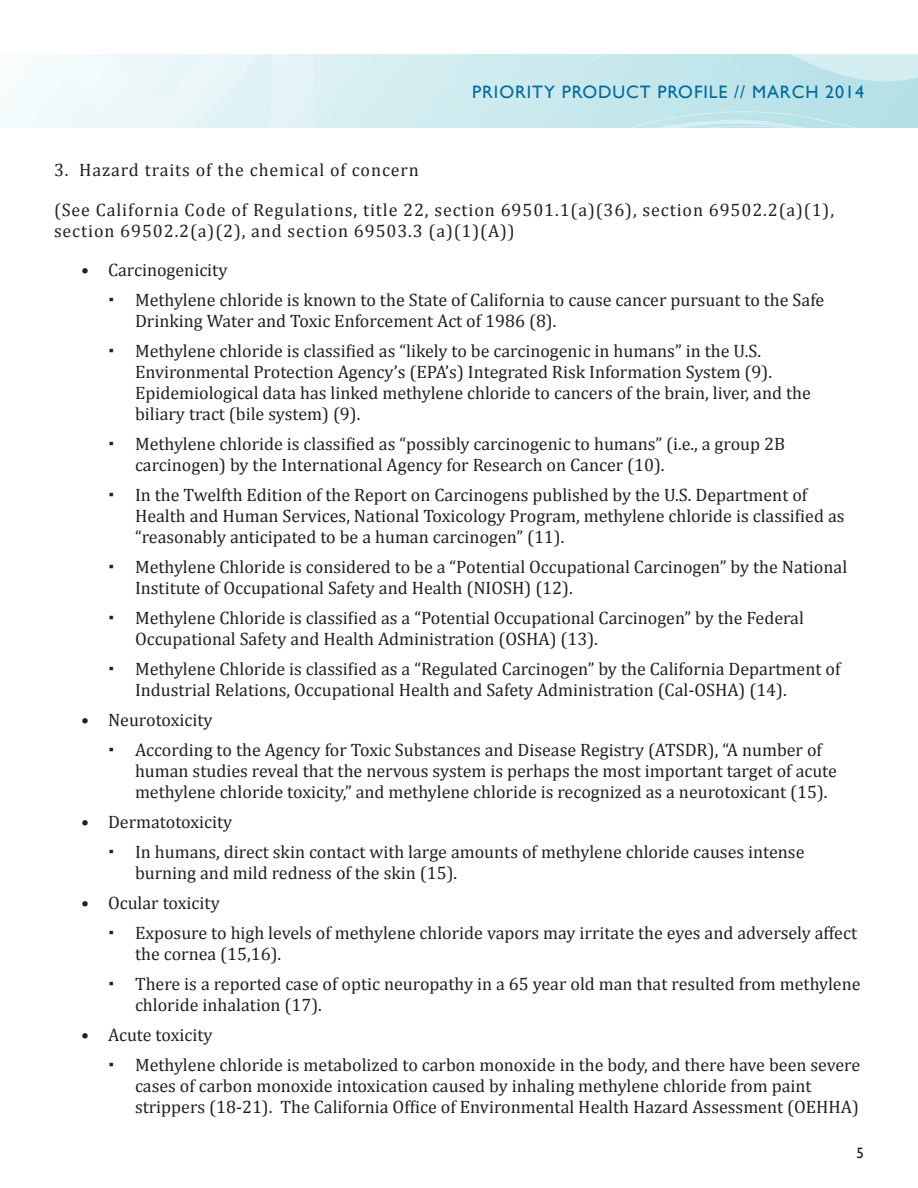
<style>
.page{position:relative;width:918px;height:1188px;background:#fff}
.page>*{position:absolute;margin:0;border:0;box-sizing:border-box;transform-origin:0 0}
.Double_Bullet{font:18px/21px "Cambria";color:#231f20}
.paragraph{font:18px/21.6px "Cambria";letter-spacing:.05em;color:#231f20}
.Bullet{font:18px "Cambria";color:#231f20}
.t1{font:18px "Gill Sans";letter-spacing:.05em;color:#006b9c}
.t2{font:15px "Gill Sans";color:#231f20}
</style>
<div class="page">
<div style="left:0;top:54px;width:918px;height:74px;background:#d3edf0"></div>
<svg style="left:518px;top:54px;width:400px;height:74px"></svg>
<svg style="left:0;top:54px;width:320px;height:74px"></svg>
<p class="t1" style="left:472px;top:81px;width:393px">PRIORITY PRODUCT PROFILE // MARCH 2014</p>
<p class="paragraph" style="left:54px;top:159px;width:366px">3. Hazard traits of the chemical of concern</p>
<p class="paragraph" style="left:54px;top:199px;width:782px">(See California Code of Regulations, title 22, section 69501.1(a)(36), section 69502.2(a)(1), section 69502.2(a)(2), and section 69503.3 (a)(1)(A))</p>
<p class="Bullet" style="left:81px;top:259px;width:148px">• Carcinogenicity</p>
<p class="Double_Bullet" style="left:135px;top:289px;width:691px">Methylene chloride is known to the State of California to cause cancer pursuant to the Safe<br>Drinking Water and Toxic Enforcement Act of 1986 (8).</p>
<p class="Double_Bullet" style="left:135px;top:340px;width:677px">Methylene chloride is classified as “likely to be carcinogenic in humans” in the U.S.<br>Environmental Protection Agency’s (EPA’s) Integrated Risk Information System (9).<br>Epidemiological data has linked methylene chloride to cancers of the brain, liver, and the biliary tract (bile system) (9).</p>
<p class="Double_Bullet" style="left:135px;top:433px;width:652px">Methylene chloride is classified as “possibly carcinogenic to humans” (i.e., a group 2B carcinogen) by the International Agency for Research on Cancer (10).</p>
<p class="Double_Bullet" style="left:135px;top:484px;width:711px">In the Twelfth Edition of the Report on Carcinogens published by the U.S. Department of<br>Health and Human Services, National Toxicology Program, methylene chloride is classified as “reasonably anticipated to be a human carcinogen” (11).</p>
<p class="Double_Bullet" style="left:135px;top:556px;width:714px">Methylene Chloride is considered to be a “Potential Occupational Carcinogen” by the National<br>Institute of Occupational Safety and Health (NIOSH) (12).</p>
<p class="Double_Bullet" style="left:135px;top:607px;width:670px">Methylene Chloride is classified as a “Potential Occupational Carcinogen” by the Federal<br>Occupational Safety and Health Administration (OSHA) (13).</p>
<p class="Double_Bullet" style="left:135px;top:658px;width:707px">Methylene Chloride is classified as a “Regulated Carcinogen” by the California Department of<br>Industrial Relations, Occupational Health and Safety Administration (Cal-OSHA) (14).</p>
<p class="Bullet" style="left:81px;top:709px;width:133px">• Neurotoxicity</p>
<p class="Double_Bullet" style="left:135px;top:739px;width:704px">According to the Agency for Toxic Substances and Disease Registry (ATSDR), “A number of human studies reveal that the nervous system is perhaps the most important target of acute methylene chloride toxicity,” and methylene chloride is recognized as a neurotoxicant (15).</p>
<p class="Bullet" style="left:81px;top:811px;width:153px">• Dermatotoxicity</p>
<p class="Double_Bullet" style="left:135px;top:841px;width:671px">In humans, direct skin contact with large amounts of methylene chloride causes intense burning and mild redness of the skin (15).</p>
<p class="Bullet" style="left:81px;top:892px;width:140px">• Ocular toxicity</p>
<p class="Double_Bullet" style="left:135px;top:922px;width:724px">Exposure to high levels of methylene chloride vapors may irritate the eyes and adversely affect the cornea (15,16).</p>
<p class="Double_Bullet" style="left:135px;top:973px;width:727px">There is a reported case of optic neuropathy in a 65 year old man that resulted from methylene chloride inhalation (17).</p>
<p class="Bullet" style="left:81px;top:1024px;width:133px">• Acute toxicity</p>
<p class="Double_Bullet" style="left:135px;top:1054px;width:727px">Methylene chloride is metabolized to carbon monoxide in the body, and there have been severe cases of carbon monoxide intoxication caused by inhaling methylene chloride from paint strippers (18-21). The California Office of Environmental Health Hazard Assessment (OEHHA)</p>
<p class="t2" style="left:856px;top:1144px;width:9px">5</p>
</div>
